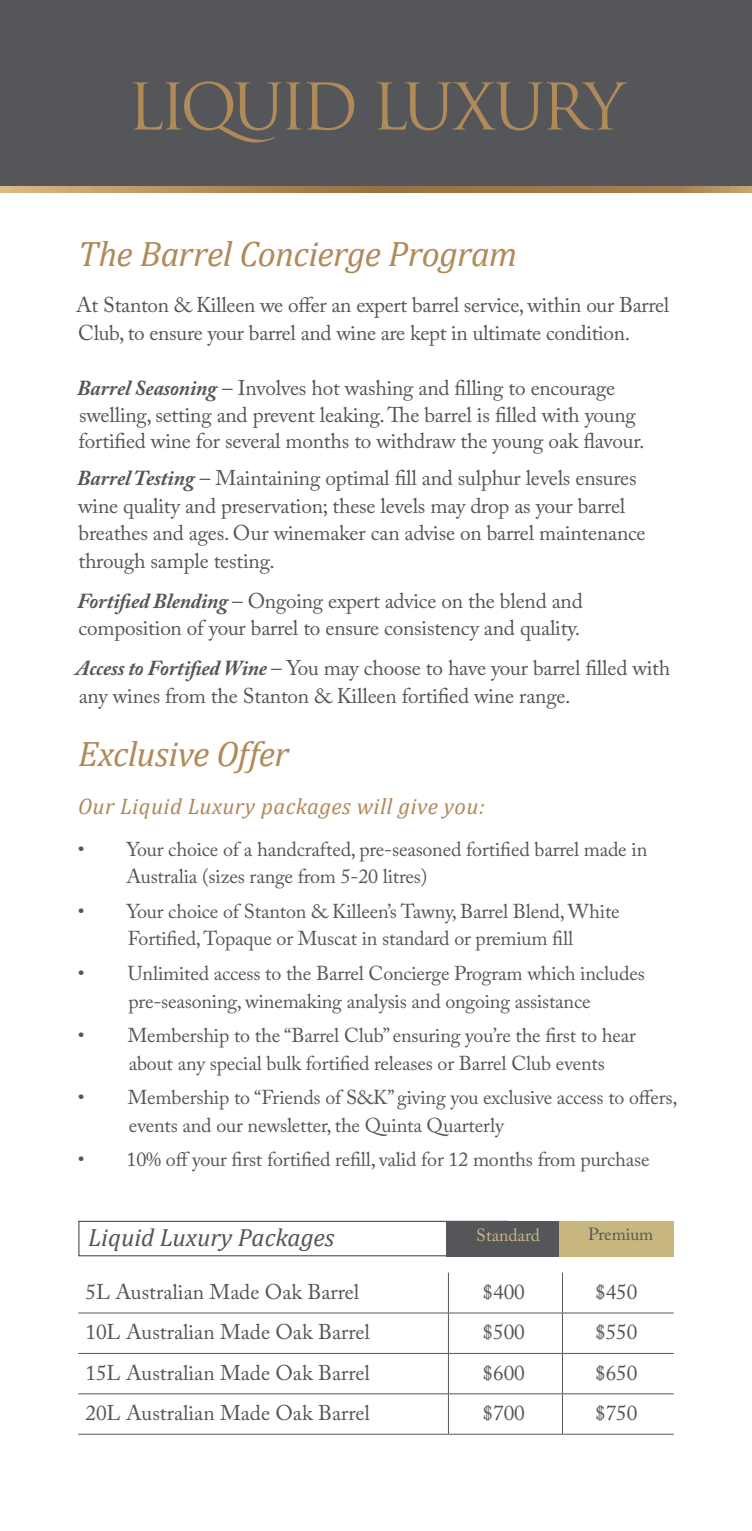
<style>
.page{position:relative;width:752px;height:1531px;background:#fff}
.page>*{position:absolute;margin:0;border:0;box-sizing:border-box;transform-origin:0 0}
.t1{font:62.5px "Trajan Pro 3";letter-spacing:-.075em;color:#b08a58}
.t2{font:italic 35.5px "Cambria";letter-spacing:-.015em;color:#b08a58}
.t3{font:italic 25px "Cambria";color:#555659}
.t4{font:italic 22.5px "Cambria";letter-spacing:.02em;color:#b08a58}
.t5{font:21.25px/27.5px "Adobe Caslon Pro";letter-spacing:-.01em;color:#555659}
.t6{font:20px/27.5px "Adobe Caslon Pro";letter-spacing:-.01em;color:#555659}
.t7{font:17.5px "Adobe Caslon Pro";color:#c7b780}
.t8{font:17.5px "Adobe Caslon Pro";color:#555659}
.s1{font-weight:700;font-style:italic}
</style>
<div class="page">
<div style="left:0;top:0;width:751px;height:188px;background:#555659"></div>
<svg style="left:0;top:186px;width:751px;height:6px;background:#ad8756"></svg>
<div style="left:79px;top:1221px;width:429px;height:35px;border:1px solid #3d3934"></div>
<hr style="left:448px;top:1272px;width:1px;height:40px;background:#555659">
<hr style="left:561px;top:1272px;width:1px;height:40px;background:#555659">
<hr style="left:78px;top:1312px;width:370px;height:1px;background:#555659">
<hr style="left:448px;top:1312px;width:114px;height:1px;background:#555659">
<hr style="left:448px;top:1313px;width:1px;height:40px;background:#555659">
<hr style="left:562px;top:1312px;width:111px;height:1px;background:#555659">
<hr style="left:561px;top:1313px;width:1px;height:40px;background:#555659">
<hr style="left:78px;top:1353px;width:370px;height:1px;background:#555659">
<hr style="left:448px;top:1353px;width:114px;height:1px;background:#555659">
<hr style="left:448px;top:1353px;width:1px;height:40px;background:#555659">
<hr style="left:562px;top:1353px;width:111px;height:1px;background:#555659">
<hr style="left:561px;top:1353px;width:1px;height:40px;background:#555659">
<hr style="left:78px;top:1393px;width:370px;height:1px;background:#555659">
<hr style="left:448px;top:1393px;width:114px;height:1px;background:#555659">
<hr style="left:448px;top:1394px;width:1px;height:40px;background:#555659">
<hr style="left:562px;top:1393px;width:111px;height:1px;background:#555659">
<hr style="left:561px;top:1394px;width:1px;height:40px;background:#555659">
<hr style="left:78px;top:1434px;width:370px;height:1px;background:#555659">
<hr style="left:448px;top:1434px;width:114px;height:1px;background:#555659">
<hr style="left:562px;top:1434px;width:111px;height:1px;background:#555659">
<div style="left:446px;top:1221px;width:114px;height:35px;background:#555659"></div>
<div style="left:559px;top:1221px;width:114px;height:35px;background:#c7b77f"></div>
<p class="t1" style="left:127px;top:64px;width:499px">LIQUID LUXURY</p>
<p class="t2" style="left:78px;top:229px;width:440px">The Barrel Concierge Program</p>
<p class="t5" style="left:76px;top:291px;width:594px">At Stanton &amp; Killeen we offer an expert barrel service, within our Barrel<br>Club, to ensure your barrel and wine are kept in ultimate condition.</p>
<p class="t5" style="left:77px;top:374px;width:560px"><span class="s1">Barrel Seasoning</span> – Involves hot washing and filling to encourage swelling, setting and prevent leaking. The barrel is filled with young</p>
<p class="t5" style="left:78px;top:427px;width:567px">fortified wine for several months to withdraw the young oak flavour.</p>
<p class="t5" style="left:77px;top:464px;width:569px"><span class="s1">Barrel Testing</span> – Maintaining optimal fill and sulphur levels ensures wine quality and preservation; these levels may drop as your barrel breathes and ages. Our winemaker can advise on barrel maintenance through sample testing.</p>
<p class="t5" style="left:77px;top:587px;width:507px"><span class="s1">Fortified Blending</span> – Ongoing expert advice on the blend and composition of your barrel to ensure consistency and quality.</p>
<p class="t5" style="left:75px;top:654px;width:596px"><span class="s1">Access to Fortified Wine</span> – You may choose to have your barrel filled with any wines from the Stanton &amp; Killeen fortified wine range.</p>
<p class="t2" style="left:78px;top:729px;width:212px">Exclusive Offer</p>
<p class="t4" style="left:78px;top:790px;width:408px">Our Liquid Luxury packages will give you:</p>
<p class="t6" style="left:126px;top:835px;width:522px;text-indent:-48px">• Your choice of a handcrafted, pre-seasoned fortified barrel made in<br>Australia (sizes range from 5-20 litres)</p>
<p class="t6" style="left:78px;top:897px;width:543px;text-align:center">• Your choice of Stanton &amp; Killeen’s Tawny, Barrel Blend, White<br>Fortified, Topaque or Muscat in standard or premium fill</p>
<p class="t6" style="left:78px;top:959px;width:568px;text-align:center">• Unlimited access to the Barrel Concierge Program which includes pre-seasoning, winemaking analysis and ongoing assistance</p>
<p class="t6" style="left:129px;top:1021px;width:508px;text-indent:-51px">• Membership to the “Barrel Club” ensuring you’re the first to hear about any special bulk fortified releases or Barrel Club events</p>
<p class="t6" style="left:129px;top:1083px;width:550px;text-indent:-51px">• Membership to “Friends of S&amp;K” giving you exclusive access to offers, events and our newsletter, the Quinta Quarterly</p>
<p class="t6" style="left:78px;top:1145px;width:573px">• 10% off your first fortified refill, valid for 12 months from purchase</p>
<p class="t7" style="left:476px;top:1224px;width:65px">Standard</p>
<p class="t8" style="left:587px;top:1223px;width:67px">Premium</p>
<p class="t3" style="left:88px;top:1220px;width:247px">Liquid Luxury Packages</p>
<p class="t5" style="left:85px;top:1278px;width:275px">5L Australian Made Oak Barrel</p>
<p class="t5" style="left:482px;top:1278px;width:44px">$400</p>
<p class="t5" style="left:594px;top:1278px;width:44px">$450</p>
<p class="t5" style="left:85px;top:1318px;width:286px">10L Australian Made Oak Barrel</p>
<p class="t5" style="left:482px;top:1318px;width:44px">$500</p>
<p class="t5" style="left:594px;top:1318px;width:44px">$550</p>
<p class="t5" style="left:85px;top:1358px;width:286px">15L Australian Made Oak Barrel</p>
<p class="t5" style="left:482px;top:1358px;width:44px">$600</p>
<p class="t5" style="left:594px;top:1358px;width:44px">$650</p>
<p class="t5" style="left:85px;top:1399px;width:286px">20L Australian Made Oak Barrel</p>
<p class="t5" style="left:482px;top:1399px;width:44px">$700</p>
<p class="t5" style="left:594px;top:1399px;width:44px">$750</p>
</div>
